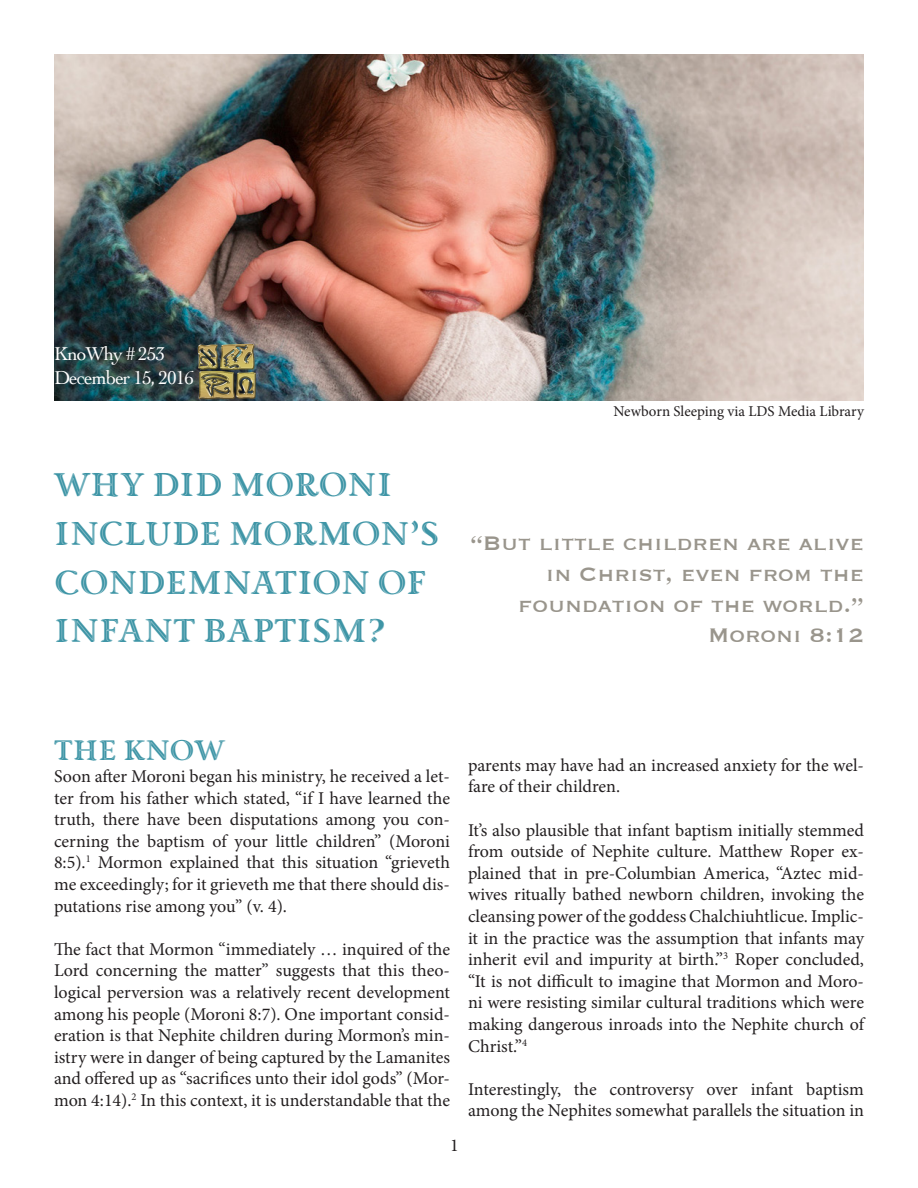
<style>
.page{position:relative;width:918px;height:1188px;background:#fff}
.page>*{position:absolute;margin:0;border:0;box-sizing:border-box;transform-origin:0 0}
.t1{font:40.5px "Priori Acute OT Serif";letter-spacing:-.02em;color:#3e95a6}
.t2{font:40.5px "Priori Acute OT Serif";color:#3e95a6}
.t3{font:34.5px "Priori Acute OT Serif";color:#3e95a6}
.t4{font:25.5px/30.6px "Copperplate";color:#99958c;text-align:right}
.t5{font:19.5px "Cochin";letter-spacing:-.05em;color:#fff}
.t6{font:18px/21.6px "Minion Pro";letter-spacing:-.005em;color:#231f20;text-align:justify}
.t7{font:15px "Minion Pro";color:#231f20}
</style>
<div class="page">
<img style="left:54px;top:54px;width:810px;height:346px">
<img style="left:196px;top:342px;width:63px;height:58px">
<p class="t5" style="left:54px;top:341px;width:113px">KnoWhy # 253</p>
<p class="t5" style="left:54px;top:364px;width:142px">December 15, 2016</p>
<p class="t2" style="left:54px;top:468px;width:340px">Why Did Moroni</p>
<p class="t1" style="left:54px;top:517px;width:387px">Include Mormon’s</p>
<p class="t1" style="left:54px;top:565px;width:374px">Condemnation of</p>
<p class="t2" style="left:54px;top:614px;width:334px">Infant Baptism?</p>
<p class="t7" style="left:613px;top:401px;width:252px">Newborn Sleeping via LDS Media Library</p>
<p class="t4" style="left:470px;top:527px;width:395px">“But little children are alive in Christ, even from the</p>
<p class="t4" style="left:518px;top:588px;width:347px">foundation of the world.”</p>
<p class="t4" style="left:708px;top:619px;width:157px">Moroni 8:12</p>
<p class="t3" style="left:54px;top:736px;width:173px">The Know</p>
<p class="t6" style="left:54px;top:765px;width:398px">Soon after Moroni began his ministry, he received a let&shy;ter from his father which stated, “if I have learned the truth, there have been disputations among you con&shy;cerning the baptism of your little children” (Moroni 8:5).<sup>1</sup> Mormon explained that this situation “grieveth me exceedingly; for it grieveth me that there should dis&shy;putations rise among you” (v. 4).</p>
<p class="t6" style="left:54px;top:938px;width:398px">The fact that Mormon “immediately … inquired of the Lord concerning the matter” suggests that this theo&shy;logical perversion was a relatively recent development among his people (Moroni 8:7). One important consid&shy;eration is that Nephite children during Mormon’s min&shy;istry were in danger of being captured by the Lamanites and offered up as “sacrifices unto their idol gods” (Mor&shy;mon 4:14).<sup>2</sup> In this context, it is understandable that the</p>
<p class="t6" style="left:450px;top:1134px;width:10px">1</p>
<p class="t6" style="left:468px;top:754px;width:398px">parents may have had an increased anxiety for the wel&shy;fare of their children.</p>
<p class="t6" style="left:468px;top:819px;width:398px">It’s also plausible that infant baptism initially stemmed from outside of Nephite culture. Matthew Roper ex&shy;plained that in pre-Columbian America, “Aztec mid&shy;wives ritually bathed newborn children, invoking the cleansing power of the goddess Chalchiuhtlicue. Implic&shy;it in the practice was the assumption that infants may inherit evil and impurity at birth.”<sup>3</sup> Roper concluded, “It is not difficult to imagine that Mormon and Moro&shy;ni were resisting similar cultural traditions which were making dangerous inroads into the Nephite church of Christ.”<sup>4</sup></p>
<p class="t6" style="left:468px;top:1078px;width:398px">Interestingly, the controversy over infant baptism among the Nephites somewhat parallels the situation in</p>
</div>
